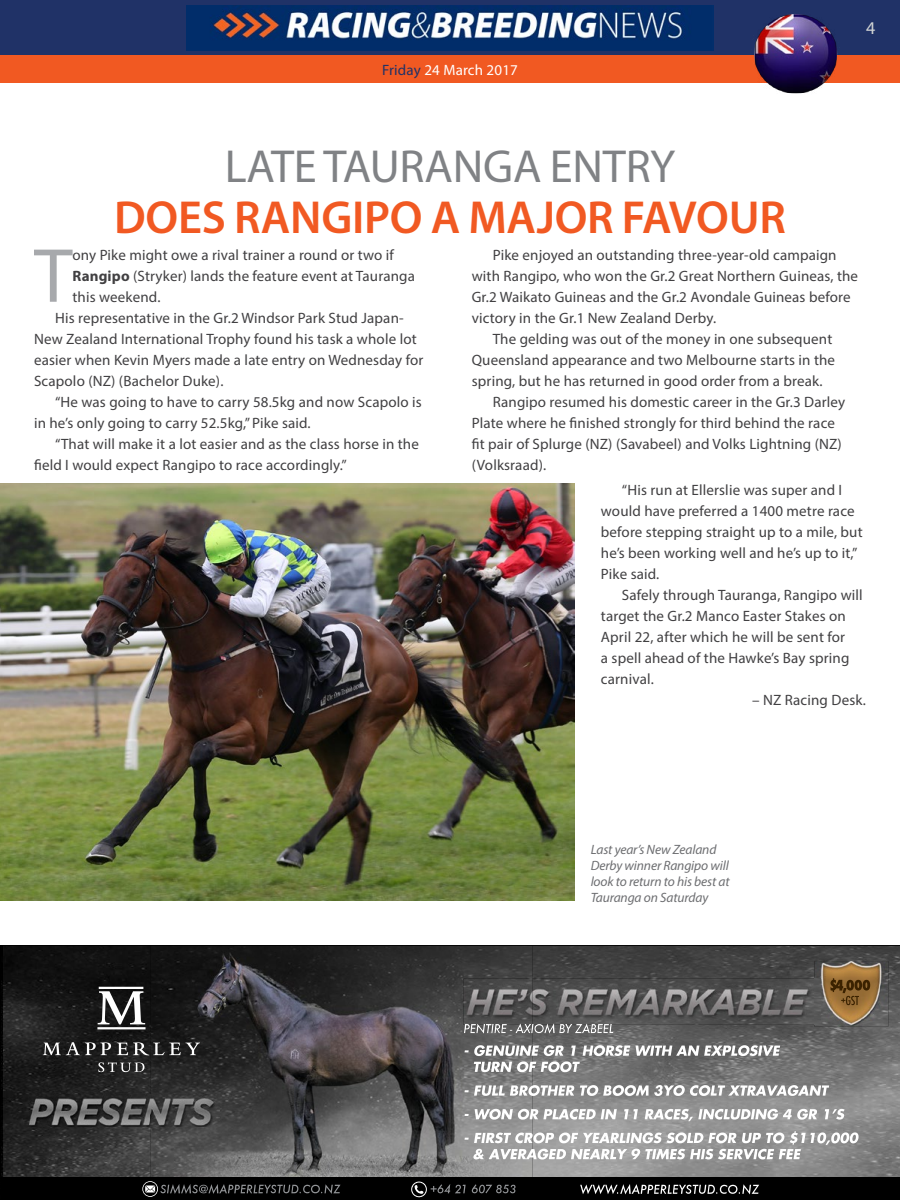
<style>
.page{position:relative;width:900px;height:1200px;background:#fff}
.page>*{position:absolute;margin:0;border:0;box-sizing:border-box;transform-origin:0 0}
.t1{font:77.25px "Myriad Pro";color:#a7a9ac}
.t2{font:600 46.5px "Myriad Pro";letter-spacing:-.005em;color:#f15922}
.t3{font:46.5px "Myriad Pro";color:#808285}
.t4{font:18px "Myriad Pro";color:#d1d4d4}
.t5{font:15px/21px "Myriad Pro";letter-spacing:.01em;color:#414042}
.t6{font:15px "Myriad Pro";letter-spacing:.01em;color:#fff}
.t7{font:italic 13.5px/16.2px "Myriad Pro";letter-spacing:-.01em;color:#6d6e71}
.s1{color:#203267}
.s2{font-weight:700}
</style>
<div class="page">
<div style="left:0;top:0;width:900px;height:64px;background:#203267"></div>
<div style="left:0;top:56px;width:900px;height:27px;background:#f15922"></div>
<img style="left:187px;top:5px;width:526px;height:46px">
<img style="left:0;top:484px;width:574px;height:417px">
<img style="left:752px;top:14px;width:88px;height:80px">
<img style="left:1px;top:946px;width:899px;height:232px">
<img style="left:151px;top:946px;width:381px;height:232px">
<svg style="left:434px;top:1109px;width:425px;height:51px"></svg>
<svg style="left:465px;top:1085px;width:364px;height:11px"></svg>
<svg style="left:465px;top:1045px;width:315px;height:27px"></svg>
<svg style="left:464px;top:1025px;width:149px;height:9px"></svg>
<img style="left:815px;top:961px;width:73px;height:66px">
<svg style="left:831px;top:978px;width:39px;height:27px"></svg>
<img style="left:463px;top:979px;width:358px;height:46px">
<img style="left:465px;top:1023px;width:147px;height:2px">
<img style="left:23px;top:1095px;width:196px;height:32px">
<svg style="left:43px;top:1042px;width:68px;height:13px"></svg>
<svg style="left:117px;top:1042px;width:83px;height:13px"></svg>
<svg style="left:98px;top:1062px;width:46px;height:10px"></svg>
<svg style="left:98px;top:991px;width:47px;height:33px"></svg>
<hr style="left:99px;top:987px;width:44px;height:2px;background:#fff">
<hr style="left:97px;top:1027px;width:49px;height:2px;background:#fff">
<div style="left:1px;top:1178px;width:899px;height:22px;background:#000"></div>
<svg style="left:142px;top:1181px;width:374px;height:17px"></svg>
<svg style="left:580px;top:1184px;width:179px;height:10px"></svg>
<p class="t6" style="left:382px;top:61px;width:137px"><span class="s1">Friday</span> 24 March 2017</p>
<h2 class="t3" style="left:225px;top:137px;width:148px">Late Tauranga</h2>
<h2 class="t3" style="left:550px;top:137px;width:49px">entry</h2>
<h2 class="t2" style="left:114px;top:188px;width:643px">DOES RANGIPO A MAJOR FAVOUR</h2>
<p class="t4" style="left:866px;top:17px;width:11px">4</p>
<h1 class="t1" style="left:34px;top:228px;width:40px">T</h1>
<p class="t5" style="left:73px;top:244px;width:323px">ony Pike might owe a rival trainer a round or two if</p>
<p class="t5" style="left:73px;top:265px;width:344px"><span class="s2">Rangipo</span> (Stryker) lands the feature event at Tauranga</p>
<p class="t5" style="left:73px;top:286px;width:89px">this weekend.</p>
<p class="t5" style="left:55px;top:307px;width:350px">His representative in the Gr.2 Windsor Park Stud Japan-</p>
<p class="t5" style="left:34px;top:328px;width:384px">New Zealand International Trophy found his task a whole lot</p>
<p class="t5" style="left:34px;top:349px;width:391px">easier when Kevin Myers made a late entry on Wednesday for</p>
<p class="t5" style="left:34px;top:370px;width:191px">Scapolo (NZ) (Bachelor Duke).</p>
<p class="t5" style="left:55px;top:391px;width:368px">“He was going to have to carry 58.5kg and now Scapolo is</p>
<p class="t5" style="left:34px;top:412px;width:278px">in he’s only going to carry 52.5kg,” Pike said.</p>
<p class="t5" style="left:55px;top:433px;width:365px">“That will make it a lot easier and as the class horse in the</p>
<p class="t5" style="left:34px;top:454px;width:314px">field I would expect Rangipo to race accordingly.”</p>
<p class="t5" style="left:493px;top:244px;width:345px">Pike enjoyed an outstanding three-year-old campaign</p>
<p class="t5" style="left:472px;top:265px;width:388px">with Rangipo, who won the Gr.2 Great Northern Guineas, the</p>
<p class="t5" style="left:472px;top:286px;width:380px">Gr.2 Waikato Guineas and the Gr.2 Avondale Guineas before</p>
<p class="t5" style="left:472px;top:307px;width:246px">victory in the Gr.1 New Zealand Derby.</p>
<p class="t5" style="left:493px;top:328px;width:341px">The gelding was out of the money in one subsequent</p>
<p class="t5" style="left:472px;top:349px;width:365px">Queensland appearance and two Melbourne starts in the</p>
<p class="t5" style="left:472px;top:370px;width:352px">spring, but he has returned in good order from a break.</p>
<p class="t5" style="left:493px;top:391px;width:354px">Rangipo resumed his domestic career in the Gr.3 Darley</p>
<p class="t5" style="left:472px;top:412px;width:365px">Plate where he finished strongly for third behind the race</p>
<p class="t5" style="left:472px;top:433px;width:372px">fit pair of Splurge (NZ) (Savabeel) and Volks Lightning (NZ)</p>
<p class="t5" style="left:472px;top:454px;width:76px">(Volksraad).</p>
<p class="t5" style="left:601px;top:479px;width:263px;text-indent:21px">“His run at Ellerslie was super and I would have preferred a 1400 metre race before stepping straight up to a mile, but he’s been working well and he’s up to it,” Pike said.</p>
<p class="t5" style="left:601px;top:584px;width:263px;text-indent:21px">Safely through Tauranga, Rangipo will target the Gr.2 Manco Easter Stakes on<br>April 22, after which he will be sent for<br>a spell ahead of the Hawke’s Bay spring carnival.</p>
<p class="t5" style="left:752px;top:689px;width:115px">– NZ Racing Desk.</p>
<p class="t7" style="left:591px;top:841px;width:141px">Last year’s New Zealand<br>Derby winner Rangipo will look to return to his best at<br>Tauranga on Saturday</p>
</div>
